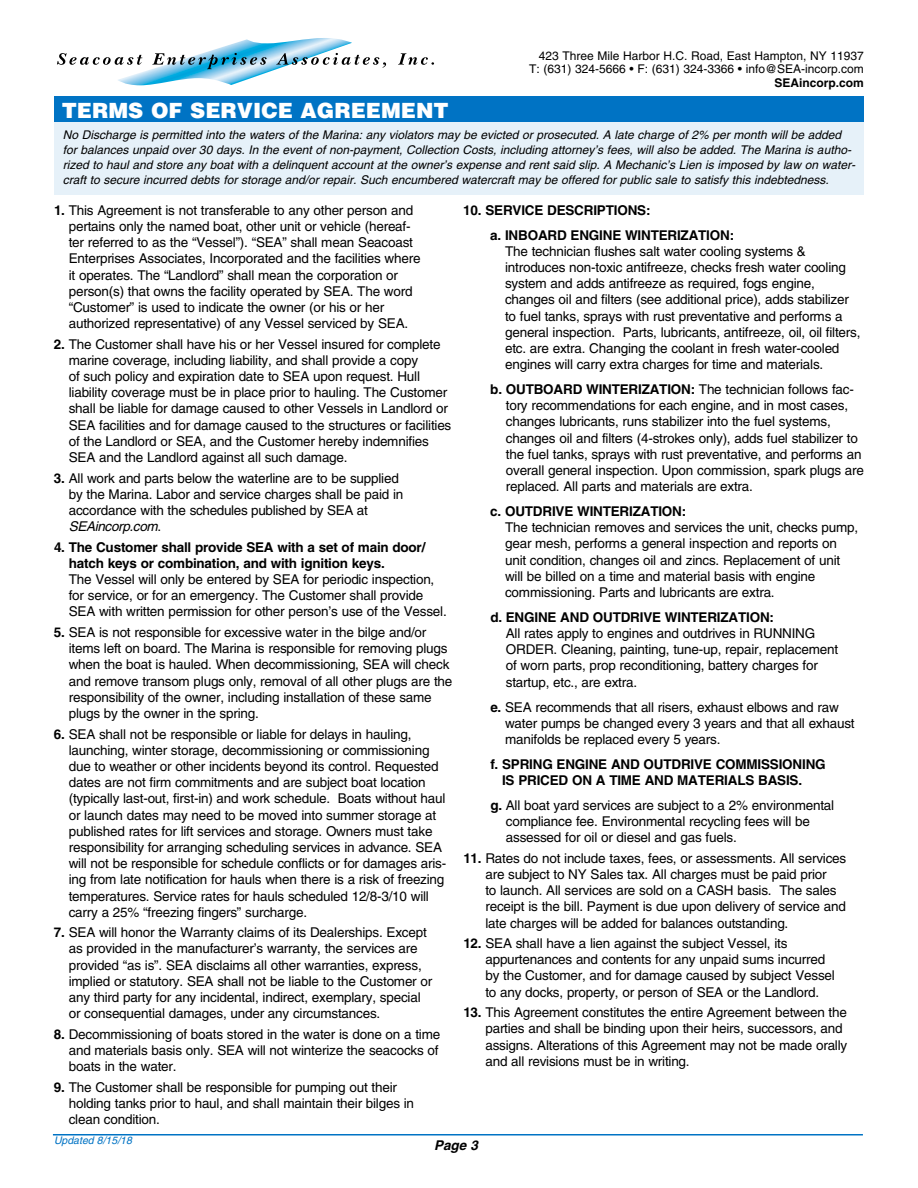
<style>
.page{position:relative;width:918px;height:1188px;background:#fff}
.page>*{position:absolute;margin:0;border:0;box-sizing:border-box;transform-origin:0 0}
.t1{font:900 21px "Helvetica";color:#fff}
.t2{font:13.5px/16.2px "Helvetica";letter-spacing:-.015em;color:#000}
.t3{font:700 13.5px/16.2px "Helvetica";letter-spacing:-.015em;color:#000}
.t4{font:italic 700 13.5px "Helvetica";color:#000}
.t5{font:italic 12px/15px "Helvetica";color:#000}
.t6{font:12px/13.5px "Helvetica";color:#000;text-align:right}
.t7{font:700 12px "Helvetica";color:#000}
.t8{font:italic 10.5px "Helvetica";color:#0073c4}
.s1{font-weight:700}
.s2{font-style:italic}
</style>
<div class="page">
<svg style="left:57px;top:38px;width:329px;height:47px"></svg>
<svg style="left:398px;top:53px;width:36px;height:12px"></svg>
<div style="left:54px;top:122px;width:810px;height:73px;background:#e6f1f9"></div>
<div style="left:54px;top:96px;width:810px;height:26px;background:#0073c4"></div>
<hr style="left:53px;top:1134px;width:810px;height:2px;background:#0073c4">
<h1 class="t1" style="left:62px;top:97px;width:389px">TERMS OF SERVICE AGREEMENT</h1>
<p class="t6" style="left:529px;top:49px;width:336px">423 Three Mile Harbor H.C. Road, East Hampton, NY 11937<br>T: (631) 324-5666 • F: (631) 324-3366 • info@SEA-incorp.com</p>
<p class="t7" style="left:775px;top:75px;width:91px">SEAincorp.com</p>
<p class="t5" style="left:63px;top:127px;width:794px">No Discharge is permitted into the waters of the Marina: any violators may be evicted or prosecuted. A late charge of 2% per month will be added for balances unpaid over 30 days. In the event of non-payment, Collection Costs, including attorney’s fees, will also be added. The Marina is autho&shy;rized to haul and store any boat with a delinquent account at the owner’s expense and rent said slip. A Mechanic’s Lien is imposed by law on water&shy;craft to secure incurred debts for storage and/or repair. Such encumbered watercraft may be offered for public sale to satisfy this indebtedness.</p>
<p class="t2" style="left:69px;top:202px;width:353px;text-indent:-15px"><span class="s1">1.</span> This Agreement is not transferable to any other person and pertains only the named boat, other unit or vehicle (hereaf&shy;ter referred to as the “Vessel”). “SEA” shall mean Seacoast Enterprises Associates, Incorporated and the facilities where it operates. The “Landlord” shall mean the corporation or person(s) that owns the facility operated by SEA. The word “Customer” is used to indicate the owner (or his or her authorized representative) of any Vessel serviced by SEA.</p>
<p class="t2" style="left:69px;top:336px;width:384px;text-indent:-15px"><span class="s1">2.</span> The Customer shall have his or her Vessel insured for complete marine coverage, including liability, and shall provide a copy<br>of such policy and expiration date to SEA upon request. Hull liability coverage must be in place prior to hauling. The Customer shall be liable for damage caused to other Vessels in Landlord or SEA facilities and for damage caused to the structures or facilities of the Landlord or SEA, and the Customer hereby indemnifies SEA and the Landlord against all such damage.</p>
<p class="t2" style="left:69px;top:470px;width:336px;text-indent:-15px"><span class="s1">3.</span> All work and parts below the waterline are to be supplied by the Marina. Labor and service charges shall be paid in accordance with the schedules published by SEA at <span class="s2">SEAincorp.com</span>.</p>
<p class="t3" style="left:69px;top:539px;width:358px;text-indent:-15px">4. The Customer shall provide SEA with a set of main door/ hatch keys or combination, and with ignition keys.</p>
<p class="t2" style="left:69px;top:571px;width:379px">The Vessel will only be entered by SEA for periodic inspection, for service, or for an emergency. The Customer shall provide<br>SEA with written permission for other person’s use of the Vessel.</p>
<p class="t2" style="left:69px;top:624px;width:385px;text-indent:-15px"><span class="s1">5.</span> SEA is not responsible for excessive water in the bilge and/or items left on board. The Marina is responsible for removing plugs when the boat is hauled. When decommissioning, SEA will check and remove transom plugs only, removal of all other plugs are the responsibility of the owner, including installation of these same plugs by the owner in the spring.</p>
<p class="t2" style="left:69px;top:726px;width:379px;text-indent:-15px"><span class="s1">6.</span> SEA shall not be responsible or liable for delays in hauling, launching, winter storage, decommissioning or commissioning due to weather or other incidents beyond its control. Requested dates are not firm commitments and are subject boat location (typically last-out, first-in) and work schedule. Boats without haul or launch dates may need to be moved into summer storage at published rates for lift services and storage. Owners must take responsibility for arranging scheduling services in advance. SEA will not be responsible for schedule conflicts or for damages aris&shy;ing from late notification for hauls when there is a risk of freezing temperatures. Service rates for hauls scheduled 12/8-3/10 will carry a 25% “freezing fingers” surcharge.</p>
<p class="t2" style="left:69px;top:924px;width:365px;text-indent:-15px"><span class="s1">7.</span> SEA will honor the Warranty claims of its Dealerships. Except as provided in the manufacturer’s warranty, the services are provided “as is”. SEA disclaims all other warranties, express, implied or statutory. SEA shall not be liable to the Customer or any third party for any incidental, indirect, exemplary, special or consequential damages, under any circumstances.</p>
<p class="t2" style="left:69px;top:1026px;width:373px;text-align:justify;text-indent:-15px"><span class="s1">8.</span> Decommissioning of boats stored in the water is done on a time and materials basis only. SEA will not winterize the seacocks of boats in the water.</p>
<p class="t2" style="left:69px;top:1079px;width:347px;text-indent:-15px"><span class="s1">9.</span> The Customer shall be responsible for pumping out their holding tanks prior to haul, and shall maintain their bilges in clean condition.</p>
<p class="t3" style="left:490px;top:197px;width:245px;line-height:24.9px;text-indent:-27px">10. SERVICE DESCRIPTIONS:<br>a. INBOARD ENGINE WINTERIZATION:</p>
<p class="t2" style="left:505px;top:243px;width:357px">The technician flushes salt water cooling systems &amp; introduces non-toxic antifreeze, checks fresh water cooling system and adds antifreeze as required, fogs engine, changes oil and filters (see additional price), adds stabilizer to fuel tanks, sprays with rust preventative and performs a general inspection. Parts, lubricants, antifreeze, oil, oil filters, etc. are extra. Changing the coolant in fresh water-cooled engines will carry extra charges for time and materials.</p>
<p class="t2" style="left:506px;top:381px;width:360px;text-indent:-16px"><span class="s1">b. OUTBOARD WINTERIZATION:</span> The technician follows fac&shy;tory recommendations for each engine, and in most cases, changes lubricants, runs stabilizer into the fuel systems, changes oil and filters (4-strokes only), adds fuel stabilizer to the fuel tanks, sprays with rust preventative, and performs an overall general inspection. Upon commission, spark plugs are replaced. All parts and materials are extra.</p>
<p class="t3" style="left:490px;top:503px;width:197px">c. OUTDRIVE WINTERIZATION:</p>
<p class="t2" style="left:505px;top:519px;width:355px">The technician removes and services the unit, checks pump, gear mesh, performs a general inspection and reports on unit condition, changes oil and zincs. Replacement of unit will be billed on a time and material basis with engine commissioning. Parts and lubricants are extra.</p>
<p class="t3" style="left:490px;top:609px;width:285px">d. ENGINE AND OUTDRIVE WINTERIZATION:</p>
<p class="t2" style="left:506px;top:625px;width:334px">All rates apply to engines and outdrives in RUNNING ORDER. Cleaning, painting, tune-up, repair, replacement of worn parts, prop reconditioning, battery charges for startup, etc., are extra.</p>
<p class="t2" style="left:505px;top:699px;width:351px;text-indent:-15px"><span class="s1">e.</span> SEA recommends that all risers, exhaust elbows and raw water pumps be changed every 3 years and that all exhaust manifolds be replaced every 5 years.</p>
<p class="t3" style="left:502px;top:756px;width:325px;text-indent:-12px">f. SPRING ENGINE AND OUTDRIVE COMMISSIONING<br>IS PRICED ON A TIME AND MATERIALS BASIS.</p>
<p class="t2" style="left:506px;top:797px;width:330px;text-indent:-16px"><span class="s1">g.</span> All boat yard services are subject to a 2% environmental compliance fee. Environmental recycling fees will be assessed for oil or diesel and gas fuels.</p>
<p class="t2" style="left:485px;top:850px;width:362px;text-indent:-22px"><span class="s1">11.</span> Rates do not include taxes, fees, or assessments. All services are subject to NY Sales tax. All charges must be paid prior<br>to launch. All services are sold on a CASH basis. The sales receipt is the bill. Payment is due upon delivery of service and late charges will be added for balances outstanding.</p>
<p class="t2" style="left:485px;top:935px;width:351px;text-indent:-22px"><span class="s1">12.</span> SEA shall have a lien against the subject Vessel, its appurtenances and contents for any unpaid sums incurred by the Customer, and for damage caused by subject Vessel to any docks, property, or person of SEA or the Landlord.</p>
<p class="t2" style="left:485px;top:1004px;width:363px;text-indent:-22px"><span class="s1">13.</span> This Agreement constitutes the entire Agreement between the parties and shall be binding upon their heirs, successors, and assigns. Alterations of this Agreement may not be made orally and all revisions must be in writing.</p>
<p class="t8" style="left:54px;top:1134px;width:79px">Updated 8/15/18</p>
<p class="t4" style="left:434px;top:1137px;width:45px">Page 3</p>
</div>
